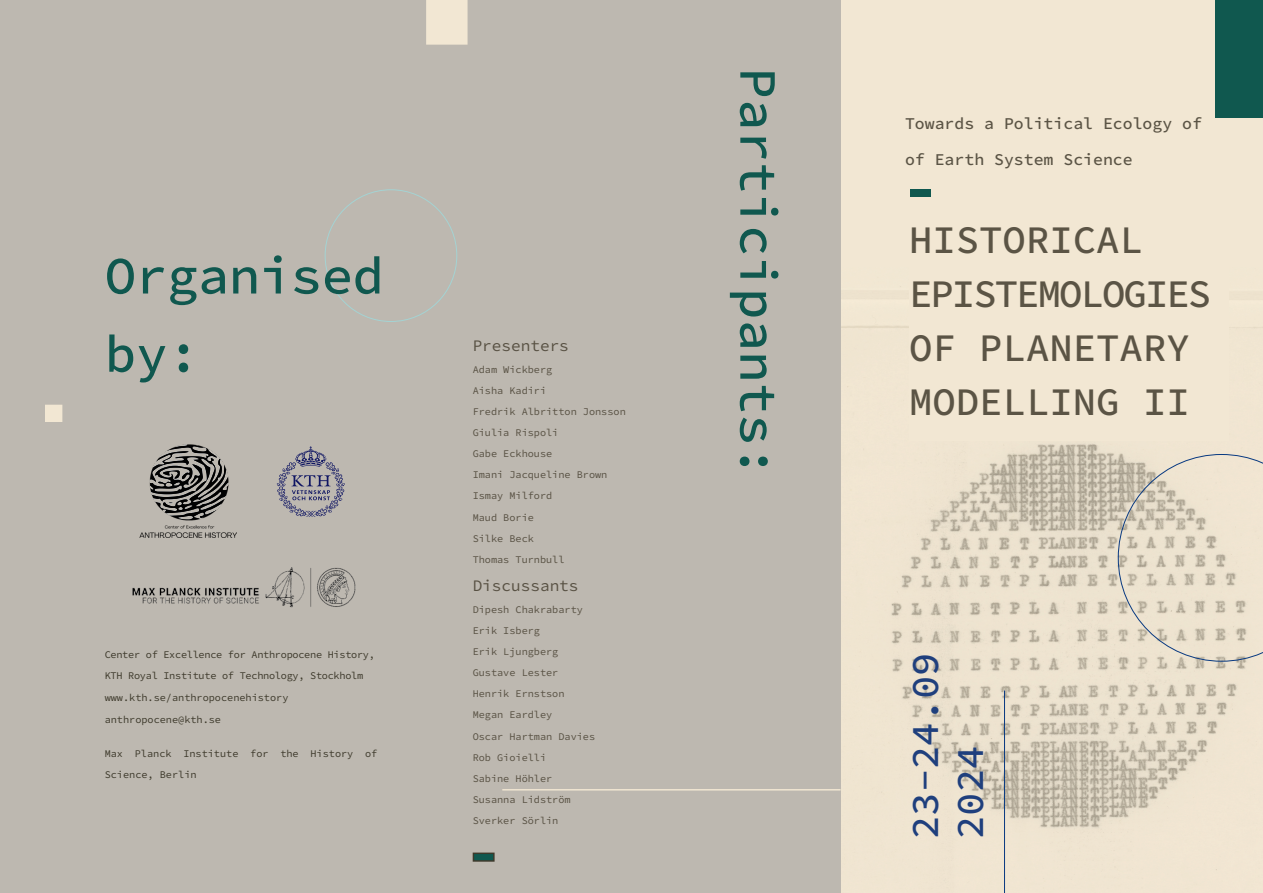
<style>
.page{position:relative;width:1263px;height:893px;background:#fff}
.page>*{position:absolute;margin:0;border:0;box-sizing:border-box;transform-origin:0 0}
.Page_Title{font:500 52.5px/78.2px "Source Code Pro";color:#10584f}
.Page_Title-2{font:500 39px/54px "Source Code Pro";color:#5b5445}
.Page_Title-3{font:500 39px "Source Code Pro";color:#1f3f7d}
.Subheading{font:500 16.5px "Source Code Pro";color:#5b5445}
.Page_Text{font:16.05px "Source Code Pro";color:#585143}
.Page_Text-2{font:10.2px "Source Code Pro";color:#585143}
.Page_Text-3{font:10.2px/21.6px "Source Code Pro";letter-spacing:-.025em;color:#3d392b}
.Page_Text-4{font:10.2px/21.6px "Source Code Pro";color:#3d392b}
</style>
<div class="page">
<div style="left:836px;top:0;width:427px;height:892px;background:#f2e7d3"></div>
<img style="left:840px;top:267px;width:423px;height:625px">
<div style="left:0;top:0;width:840px;height:892px;background:#bdb8b0"></div>
<img style="left:139px;top:444px;width:97px;height:93px">
<div style="left:1216px;top:0;width:47px;height:117px;background:#10584f"></div>
<div style="left:426px;top:0;width:42px;height:45px;background:#f2e7d3"></div>
<img style="left:132px;top:567px;width:224px;height:41px">
<svg style="left:277px;top:446px;width:68px;height:71px"></svg>
<hr style="left:1004px;top:690px;width:1px;height:202px;background:#083981">
<svg style="left:1118px;top:454px;width:145px;height:207px"></svg>
<div style="left:910px;top:189px;width:21px;height:8px;background:#10584f"></div>
<div style="left:473px;top:852px;width:22px;height:9px;background:#10584f;border:1px solid #3d392b"></div>
<div style="left:45px;top:404px;width:17px;height:18px;background:#f2e7d3;border:1px solid #f2e7d3"></div>
<hr style="left:502px;top:789px;width:339px;height:1px;background:#f2e7d3">
<div style="left:909px;top:224px;width:320px;height:217px;background:#f2e7d3"></div>
<p class="Page_Title" style="left:105px;top:238px;width:281px">Organised by:</p>
<p class="Page_Text-3" style="left:105px;top:643px;width:272px">Center of Excellence for Anthropocene History, KTH Royal Institute of Technology, Stockholm www.kth.se/anthropocenehistory anthropocene@kth.se</p>
<p class="Page_Text-4" style="left:105px;top:742px;width:274px">Max Planck Institute for the History of<br>Science, Berlin</p>
<p class="Page_Text" style="left:473px;top:334px;width:98px">Presenters</p>
<p class="Page_Text-2" style="left:473px;top:361px;width:81px">Adam Wickberg</p>
<p class="Page_Text-2" style="left:473px;top:383px;width:75px">Aisha Kadiri</p>
<p class="Page_Text-2" style="left:473px;top:404px;width:155px">Fredrik Albritton Jonsson</p>
<p class="Page_Text-2" style="left:473px;top:425px;width:87px">Giulia Rispoli</p>
<p class="Page_Text-2" style="left:473px;top:446px;width:81px">Gabe Eckhouse</p>
<p class="Page_Text-2" style="left:473px;top:467px;width:136px">Imani Jacqueline Brown</p>
<p class="Page_Text-2" style="left:473px;top:488px;width:81px">Ismay Milford</p>
<p class="Page_Text-2" style="left:473px;top:510px;width:63px">Maud Borie</p>
<p class="Page_Text-2" style="left:473px;top:531px;width:63px">Silke Beck</p>
<p class="Page_Text-2" style="left:473px;top:552px;width:93px">Thomas Turnbull</p>
<p class="Page_Text" style="left:473px;top:574px;width:107px">Discussants</p>
<p class="Page_Text-2" style="left:473px;top:601px;width:112px">Dipesh Chakrabarty</p>
<p class="Page_Text-2" style="left:473px;top:623px;width:69px">Erik Isberg</p>
<p class="Page_Text-2" style="left:473px;top:644px;width:87px">Erik Ljungberg</p>
<p class="Page_Text-2" style="left:473px;top:665px;width:87px">Gustave Lester</p>
<p class="Page_Text-2" style="left:473px;top:686px;width:93px">Henrik Ernstson</p>
<p class="Page_Text-2" style="left:473px;top:707px;width:81px">Megan Eardley</p>
<p class="Page_Text-2" style="left:473px;top:728px;width:124px">Oscar Hartman Davies</p>
<p class="Page_Text-2" style="left:473px;top:750px;width:75px">Rob Gioielli</p>
<p class="Page_Text-2" style="left:473px;top:771px;width:81px">Sabine Höhler</p>
<p class="Page_Text-2" style="left:473px;top:792px;width:100px">Susanna Lidström</p>
<p class="Page_Text-2" style="left:473px;top:813px;width:87px">Sverker Sörlin</p>
<p class="Page_Title" style="left:795px;top:67px;width:411px;rotate:90deg">Participants:</p>
<p class="Subheading" style="left:905px;top:112px;width:299px">Towards a Political Ecology of</p>
<p class="Subheading" style="left:905px;top:148px;width:229px">of Earth System Science</p>
<p class="Page_Title-2" style="left:909px;top:214px;width:304px">HISTORICAL<br>EPISTEMOLOGIES<br>OF PLANETARY<br>MODELLING II</p>
<p class="Page_Title-3" style="left:897px;top:838px;width:188px;rotate:-90deg">23-24.09</p>
<p class="Page_Title-3" style="left:942px;top:838px;width:95px;rotate:-90deg">2024</p>
</div>
